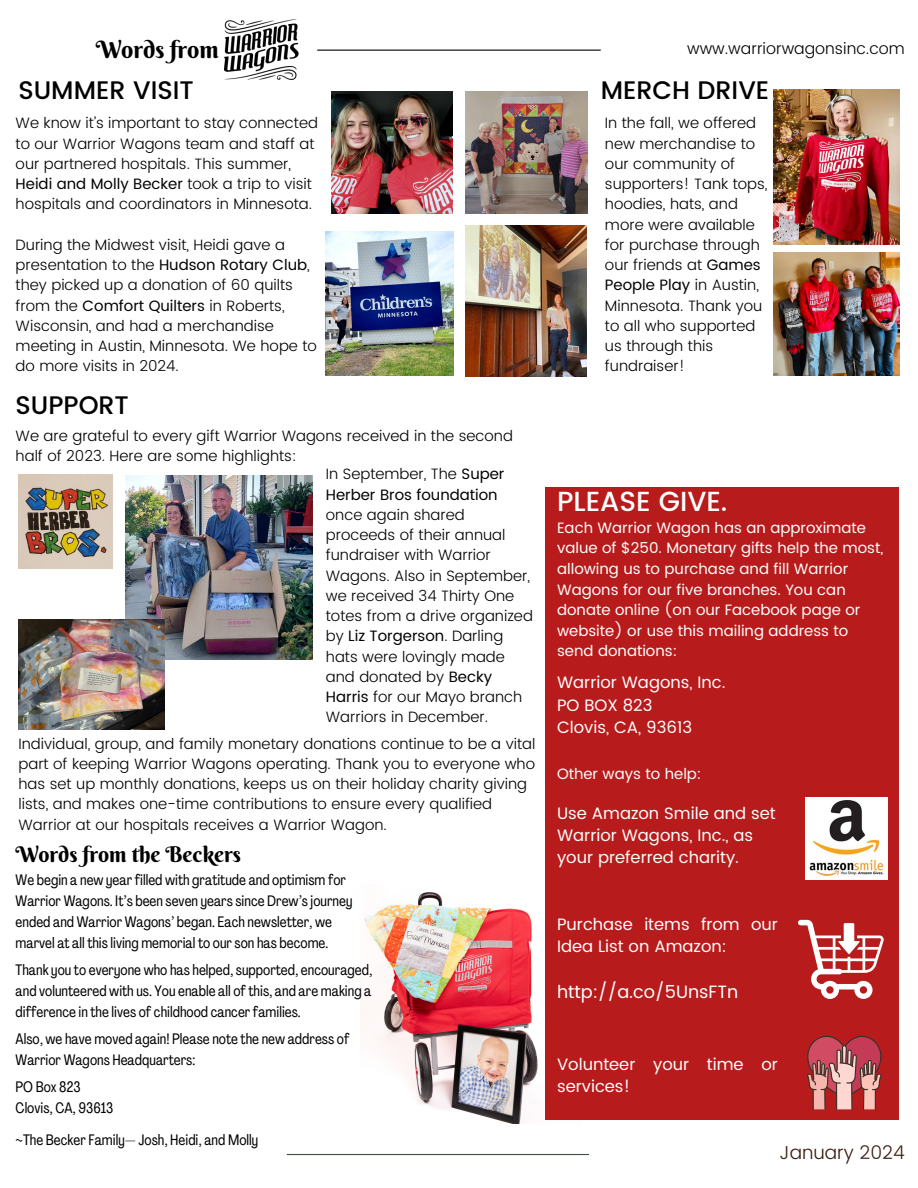
<style>
.page{position:relative;width:918px;height:1188px;background:#fff}
.page>*{position:absolute;margin:0;border:0;box-sizing:border-box;transform-origin:0 0}
.t1{font:500 27.6px "Poppins";color:#fff}
.t2{font:500 25.35px "Poppins";color:#000}
.t3{font:24px "Berkshire Swash";color:#000}
.t4{font:21.75px "Berkshire Swash";color:#000}
.t5{font:300 18.75px "Poppins";color:#3c1a0c}
.t6{font:17.85px "Poppins";color:#fff}
.t7{font:16.5px/22.2px "Poppins";color:#fff}
.t8{font:300 15.9px "Poppins";color:#000}
.t9{font:300 15px/20.2px "Poppins";color:#000}
.t10{font:15px/21px "Agrandir Tight";color:#000}
.t11{font:15px/20.7px "Poppins";color:#fff}
.s1{font-weight:400}
</style>
<div class="page">
<hr style="left:287px;top:1154px;width:302px;height:1px;background:#3e4e40">
<hr style="left:317px;top:50px;width:284px;height:1px;background:#000">
<img style="left:225px;top:20px;width:74px;height:59px">
<img style="left:466px;top:92px;width:121px;height:121px">
<img style="left:326px;top:231px;width:127px;height:144px">
<img style="left:331px;top:92px;width:122px;height:121px">
<img style="left:466px;top:225px;width:120px;height:151px">
<img style="left:773px;top:90px;width:126px;height:155px">
<img style="left:773px;top:253px;width:126px;height:122px">
<img style="left:18px;top:474px;width:95px;height:95px">
<img style="left:125px;top:475px;width:187px;height:185px">
<img style="left:18px;top:620px;width:147px;height:110px">
<img style="left:361px;top:884px;width:185px;height:240px">
<div style="left:546px;top:487px;width:353px;height:633px;background:#b81b1b"></div>
<svg style="left:807px;top:1035px;width:75px;height:75px"></svg>
<svg style="left:798px;top:920px;width:85px;height:79px"></svg>
<img style="left:806px;top:798px;width:82px;height:82px">
<p class="t3" style="left:96px;top:35px;width:124px">Words from</p>
<p class="t8" style="left:687px;top:40px;width:219px">www.warriorwagonsinc.com</p>
<p class="t2" style="left:18px;top:76px;width:177px">SUMMER VISIT</p>
<p class="t9" style="left:16px;top:113px;width:304px">We know it’s important to stay connected to our Warrior Wagons team and staff at our partnered hospitals. This summer, <span class="s1">Heidi and Molly Becker</span> took a trip to visit hospitals and coordinators in Minnesota.</p>
<p class="t9" style="left:16px;top:235px;width:303px">During the Midwest visit, Heidi gave a presentation to the <span class="s1">Hudson Rotary Club</span>, they picked up a donation of 60 quilts from the <span class="s1">Comfort Quilters</span> in Roberts, Wisconsin, and had a merchandise meeting in Austin, Minnesota. We hope to do more visits in 2024.</p>
<p class="t2" style="left:16px;top:391px;width:115px">SUPPORT</p>
<p class="t9" style="left:16px;top:425px;width:499px">We are grateful to every gift Warrior Wagons received in the second half of 2023. Here are some highlights:</p>
<p class="t9" style="left:326px;top:464px;width:209px">In September, The <span class="s1">Super<br>Herber Bros foundation </span>once again shared proceeds of their annual fundraiser with Warrior<br>Wagons. Also in September, we received 34 Thirty One totes from a drive organized by <span class="s1">Liz Torgerson</span>. Darling hats were lovingly made and donated by <span class="s1">Becky<br>Harris</span> for our Mayo branch<br>Warriors in December.</p>
<p class="t9" style="left:18px;top:733px;width:518px">Individual, group, and family monetary donations continue to be a vital part of keeping Warrior Wagons operating. Thank you to everyone who has set up monthly donations, keeps us on their holiday charity giving lists, and makes one-time contributions to ensure every qualified Warrior at our hospitals receives a Warrior Wagon.</p>
<p class="t4" style="left:16px;top:841px;width:227px">Words from the Beckers</p>
<p class="t10" style="left:16px;top:871px;width:338px">We begin a new year filled with gratitude and optimism for Warrior Wagons. It’s been seven years since Drew’s journey ended and Warrior Wagons’ began. Each newsletter, we marvel at all this living memorial to our son has become.</p>
<p class="t10" style="left:16px;top:961px;width:358px;text-align:justify">Thank you to everyone who has helped, supported, encouraged, and volunteered with us. You enable all of this, and are making a difference in the lives of childhood cancer families.</p>
<p class="t10" style="left:16px;top:1030px;width:335px">Also, we have moved again! Please note the new address of<br>Warrior Wagons Headquarters:</p>
<p class="t10" style="left:16px;top:1078px;width:67px">PO Box 823</p>
<p class="t10" style="left:16px;top:1099px;width:99px">Clovis, CA, 93613</p>
<p class="t10" style="left:16px;top:1131px;width:244px">~The Becker Family— Josh, Heidi, and Molly</p>
<p class="t2" style="left:601px;top:76px;width:170px">MERCH DRIVE</p>
<p class="t9" style="left:605px;top:113px;width:164px">In the fall, we offered new merchandise to our community of supporters! Tank tops, hoodies, hats, and more were available for purchase through our friends at <span class="s1">Games<br>People Play</span> in Austin,<br>Minnesota. Thank you to all who supported us through this fundraiser!</p>
<p class="t1" style="left:557px;top:485px;width:172px">PLEASE GIVE.</p>
<p class="t11" style="left:557px;top:517px;width:328px">Each Warrior Wagon has an approximate value of $250. Monetary gifts help the most, allowing us to purchase and fill Warrior Wagons for our five branches. You can donate online (on our Facebook page or website) or use this mailing address to send donations:</p>
<p class="t7" style="left:557px;top:672px;width:170px">Warrior Wagons, Inc.</p>
<p class="t7" style="left:557px;top:694px;width:97px">PO BOX 823</p>
<p class="t7" style="left:557px;top:717px;width:137px">Clovis, CA, 93613</p>
<p class="t11" style="left:557px;top:764px;width:146px">Other ways to help:</p>
<p class="t7" style="left:557px;top:802px;width:220px">Use Amazon Smile and set</p>
<p class="t7" style="left:557px;top:825px;width:198px">Warrior Wagons, Inc., as</p>
<p class="t7" style="left:557px;top:847px;width:183px">your preferred charity.</p>
<p class="t7" style="left:557px;top:913px;width:222px">Purchase items from our<br>Idea List on Amazon:</p>
<p class="t6" style="left:557px;top:981px;width:183px">http://a.co/5UnsFTn</p>
<p class="t7" style="left:557px;top:1053px;width:222px">Volunteer your time or services!</p>
<p class="t5" style="left:780px;top:1142px;width:127px">January 2024</p>
</div>
